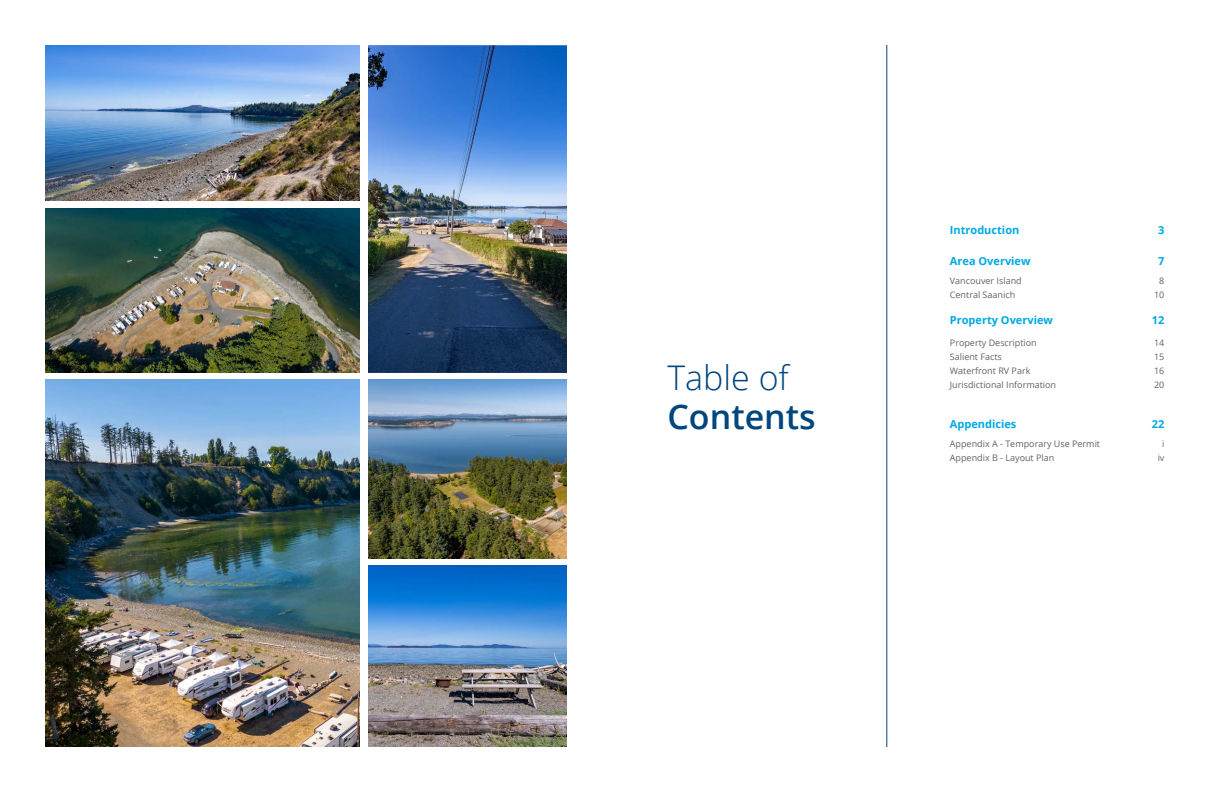
<style>
.page{position:relative;width:1224px;height:792px;background:#fff}
.page>*{position:absolute;margin:0;border:0;box-sizing:border-box;transform-origin:0 0}
.t1{font:600 34px/39px "Open Sans";color:#00467e}
.t2{font:700 11px "Open Sans";color:#00a8e4}
.t3{font:9px "Open Sans";color:#5f6369}
.s1{font-weight:300}
</style>
<div class="page">
<img style="left:368px;top:565px;width:199px;height:182px">
<img style="left:368px;top:380px;width:199px;height:178px">
<img style="left:368px;top:45px;width:199px;height:327px">
<img style="left:45px;top:208px;width:315px;height:164px">
<img style="left:45px;top:45px;width:315px;height:156px">
<img style="left:45px;top:380px;width:315px;height:367px">
<hr style="left:886px;top:45px;width:1px;height:702px;background:#00467e">
<p class="t1" style="left:667px;top:357px;width:150px"><span class="s1">Table of<br></span>Contents</p>
<p class="t2" style="left:950px;top:222px;width:71px">Introduction</p>
<p class="t2" style="left:1158px;top:222px;width:8px">3</p>
<p class="t2" style="left:950px;top:253px;width:82px">Area Overview</p>
<p class="t2" style="left:1158px;top:253px;width:8px">7</p>
<p class="t3" style="left:950px;top:275px;width:73px">Vancouver Island</p>
<p class="t3" style="left:1159px;top:275px;width:7px">8</p>
<p class="t3" style="left:950px;top:289px;width:67px">Central Saanich</p>
<p class="t3" style="left:1154px;top:289px;width:12px">10</p>
<p class="t2" style="left:950px;top:312px;width:105px">Property Overview</p>
<p class="t2" style="left:1152px;top:312px;width:14px">12</p>
<p class="t3" style="left:950px;top:337px;width:88px">Property Description</p>
<p class="t3" style="left:1154px;top:337px;width:12px">14</p>
<p class="t3" style="left:950px;top:351px;width:53px">Salient Facts</p>
<p class="t3" style="left:1154px;top:351px;width:12px">15</p>
<p class="t3" style="left:950px;top:365px;width:82px">Waterfront RV Park</p>
<p class="t3" style="left:1154px;top:365px;width:12px">16</p>
<p class="t3" style="left:950px;top:379px;width:108px">Jurisdictional Information</p>
<p class="t3" style="left:1154px;top:379px;width:12px">20</p>
<p class="t2" style="left:950px;top:416px;width:68px">Appendicies</p>
<p class="t2" style="left:1152px;top:416px;width:14px">22</p>
<p class="t3" style="left:950px;top:438px;width:152px">Appendix A - Temporary Use Permit</p>
<p class="t3" style="left:1162px;top:438px;width:4px">i</p>
<p class="t3" style="left:950px;top:452px;width:106px">Appendix B - Layout Plan</p>
<p class="t3" style="left:1158px;top:452px;width:8px">iv</p>
</div>
